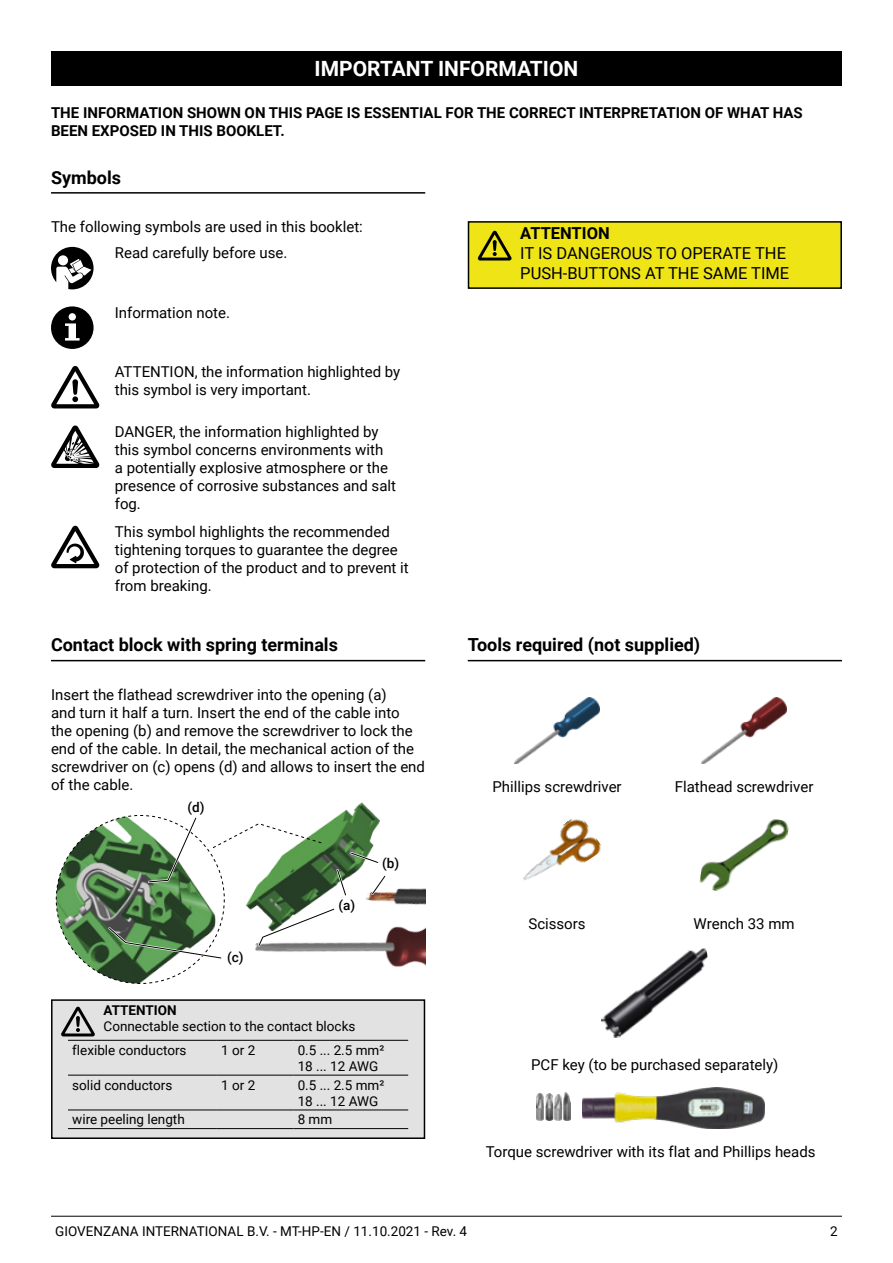
<style>
.page{position:relative;width:893px;height:1263px;background:#fff}
.page>*{position:absolute;margin:0;border:0;box-sizing:border-box;transform-origin:0 0}
.t1{font:700 21px "Roboto";color:#fff}
.t2{font:700 18px "Roboto";color:#000}
.t3{font:16.5px/19.8px "Roboto";color:#000}
.t4{font:700 16.5px "Roboto";color:#000}
.t5{font:15px/18px "Roboto";color:#000}
.t6{font:700 15px/18px "Roboto";color:#000}
.t7{font:13.5px/16.2px "Roboto";color:#000}
.t8{font:500 13.5px "Roboto";color:#000}
.t9{font:700 13.5px "Roboto";color:#000}
</style>
<div class="page">
<hr style="left:51px;top:1216px;width:791px;height:1px;background:#000">
<div style="left:51px;top:51px;width:791px;height:34px;background:#000"></div>
<hr style="left:51px;top:192px;width:374px;height:2px;background:#000">
<svg style="left:51px;top:247px;width:43px;height:42px"></svg>
<div style="left:51px;top:306px;width:43px;height:43px;background:#000;border-radius:50%"></div>
<div style="left:69px;top:313px;width:7px;height:7px;background:#fff;border-radius:50%"></div>
<svg style="left:65px;top:323px;width:15px;height:18px"></svg>
<svg style="left:51px;top:366px;width:48px;height:42px"></svg>
<svg style="left:51px;top:425px;width:48px;height:43px"></svg>
<svg style="left:51px;top:526px;width:48px;height:42px"></svg>
<div style="left:468px;top:222px;width:373px;height:66px;background:#eee416"></div>
<svg style="left:478px;top:231px;width:34px;height:29px"></svg>
<div style="left:468px;top:221px;width:374px;height:68px;border:2px solid #000"></div>
<hr style="left:468px;top:660px;width:374px;height:1px;background:#000">
<hr style="left:51px;top:660px;width:374px;height:1px;background:#000">
<div style="left:52px;top:1000px;width:372px;height:138px;background:#e2e2e2"></div>
<svg style="left:61px;top:1007px;width:34px;height:29px"></svg>
<hr style="left:68px;top:1040px;width:149px;height:1px;background:#000">
<hr style="left:217px;top:1040px;width:76px;height:1px;background:#000">
<hr style="left:293px;top:1040px;width:115px;height:1px;background:#000">
<hr style="left:68px;top:1075px;width:149px;height:1px;background:#000">
<hr style="left:217px;top:1075px;width:76px;height:1px;background:#000">
<hr style="left:293px;top:1075px;width:115px;height:1px;background:#000">
<hr style="left:68px;top:1109px;width:149px;height:1px;background:#000">
<hr style="left:217px;top:1109px;width:76px;height:1px;background:#000">
<hr style="left:293px;top:1109px;width:115px;height:1px;background:#000">
<hr style="left:68px;top:1128px;width:149px;height:1px;background:#000">
<hr style="left:217px;top:1128px;width:76px;height:1px;background:#000">
<hr style="left:293px;top:1128px;width:115px;height:1px;background:#000">
<div style="left:51px;top:999px;width:374px;height:140px;border:2px solid #000"></div>
<img style="left:246px;top:803px;width:131px;height:107px">
<img style="left:56px;top:815px;width:159px;height:168px">
<svg style="left:212px;top:823px;width:41px;height:26px"></svg>
<img style="left:253px;top:817px;width:172px;height:150px">
<img style="left:366px;top:844px;width:59px;height:98px">
<svg style="left:256px;top:906px;width:81px;height:42px"></svg>
<svg style="left:335px;top:850px;width:53px;height:48px"></svg>
<svg style="left:106px;top:925px;width:116px;height:35px"></svg>
<svg style="left:146px;top:815px;width:53px;height:69px"></svg>
<img style="left:514px;top:697px;width:86px;height:67px">
<img style="left:702px;top:697px;width:85px;height:66px">
<img style="left:523px;top:818px;width:78px;height:62px">
<img style="left:699px;top:819px;width:90px;height:72px">
<img style="left:601px;top:948px;width:107px;height:90px">
<img style="left:536px;top:1092px;width:35px;height:28px">
<img style="left:582px;top:1087px;width:183px;height:42px">
<h1 class="t1" style="left:315px;top:54px;width:265px">IMPORTANT INFORMATION</h1>
<p class="t6" style="left:51px;top:103px;width:753px">THE INFORMATION SHOWN ON THIS PAGE IS ESSENTIAL FOR THE CORRECT INTERPRETATION OF WHAT HAS<br>BEEN EXPOSED IN THIS BOOKLET.</p>
<p class="t2" style="left:51px;top:165px;width:72px">Symbols</p>
<p class="t5" style="left:115px;top:214px;width:250px;line-height:25.8px;text-indent:-64px">The following symbols are used in this booklet:<br>Read carefully before use.</p>
<p class="t5" style="left:115px;top:303px;width:117px">Information note.</p>
<p class="t5" style="left:115px;top:362px;width:287px">ATTENTION, the information highlighted by this symbol is very important.</p>
<p class="t5" style="left:115px;top:422px;width:283px">DANGER, the information highlighted by this symbol concerns environments with<br>a potentially explosive atmosphere or the presence of corrosive substances and salt fog.</p>
<p class="t5" style="left:115px;top:522px;width:295px">This symbol highlights the recommended tightening torques to guarantee the degree of protection of the product and to prevent it from breaking.</p>
<p class="t2" style="left:51px;top:632px;width:288px">Contact block with spring terminals</p>
<p class="t5" style="left:51px;top:685px;width:375px">Insert the flathead screwdriver into the opening (a)<br>and turn it half a turn. Insert the end of the cable into<br>the opening (b) and remove the screwdriver to lock the end of the cable. In detail, the mechanical action of the screwdriver on (c) opens (d) and allows to insert the end of the cable.</p>
<p class="t8" style="left:187px;top:798px;width:19px">(d)</p>
<p class="t8" style="left:227px;top:948px;width:18px">(c)</p>
<p class="t8" style="left:338px;top:896px;width:18px">(a)</p>
<p class="t8" style="left:382px;top:854px;width:19px">(b)</p>
<p class="t9" style="left:104px;top:1001px;width:75px">ATTENTION</p>
<p class="t7" style="left:72px;top:1014px;width:285px;line-height:23.2px;text-indent:31px">Connectable section to the contact blocks flexible conductors</p>
<p class="t7" style="left:221px;top:1041px;width:36px">1 or 2</p>
<p class="t7" style="left:298px;top:1041px;width:88px">0.5 ... 2.5 mm²<br>18 ... 12 AWG</p>
<p class="t7" style="left:72px;top:1076px;width:102px">solid conductors</p>
<p class="t7" style="left:221px;top:1076px;width:36px">1 or 2</p>
<p class="t7" style="left:298px;top:1076px;width:88px">0.5 ... 2.5 mm²<br>18 ... 12 AWG</p>
<p class="t7" style="left:72px;top:1111px;width:114px">wire peeling length</p>
<p class="t7" style="left:298px;top:1111px;width:36px">8 mm</p>
<p class="t4" style="left:520px;top:222px;width:91px">ATTENTION</p>
<p class="t3" style="left:520px;top:243px;width:271px">IT IS DANGEROUS TO OPERATE THE<br>PUSH-BUTTONS AT THE SAME TIME</p>
<p class="t2" style="left:468px;top:632px;width:234px">Tools required (not supplied)</p>
<p class="t5" style="left:492px;top:777px;width:131px">Phillips screwdriver</p>
<p class="t5" style="left:675px;top:777px;width:140px">Flathead screwdriver</p>
<p class="t5" style="left:528px;top:914px;width:59px">Scissors</p>
<p class="t5" style="left:694px;top:914px;width:103px">Wrench 33 mm</p>
<p class="t5" style="left:531px;top:1055px;width:249px">PCF key (to be purchased separately)</p>
<p class="t5" style="left:486px;top:1142px;width:331px">Torque screwdriver with its flat and Phillips heads</p>
<p class="t7" style="left:55px;top:1223px;width:413px">GIOVENZANA INTERNATIONAL B.V. - MT-HP-EN / 11.10.2021 - Rev. 4</p>
<p class="t7" style="left:830px;top:1223px;width:9px">2</p>
</div>
